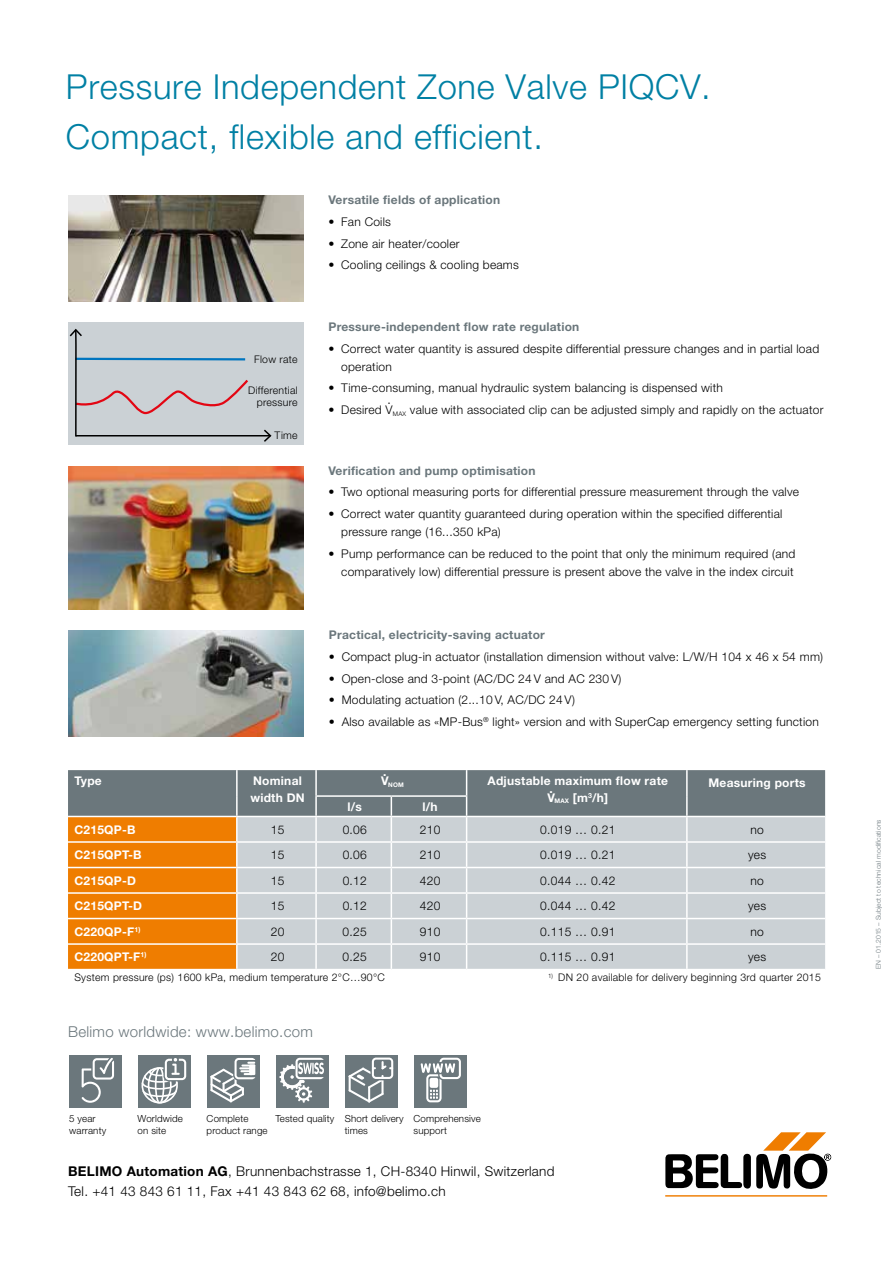
<style>
.page{position:relative;width:893px;height:1263px;background:#fff}
.page>*{position:absolute;margin:0;border:0;box-sizing:border-box;transform-origin:0 0}
.t1{font:300 34.5px/49.5px "Helvetica Neue LT Std";letter-spacing:.02em;color:#0080a4}
.t2{font:300 15px "Helvetica Neue LT Std";letter-spacing:.02em;color:#6b777c}
.t3{font:300 13.5px/20.2px "Helvetica Neue LT Std";letter-spacing:.02em;color:#000}
.t4{font:300 12px/18px "Helvetica Neue LT Std";letter-spacing:.02em;color:#000}
.t5{font:700 12px "Helvetica Neue LT Std";letter-spacing:.02em;color:#6b777c}
.t6{font:700 12px/16.5px "Helvetica Neue LT Std";letter-spacing:.02em;color:#fff}
.t7{font:300 10.5px/12px "Helvetica Neue LT Std";letter-spacing:.025em;color:#000;text-align:right}
.t8{font:300 9.75px/12px "Helvetica Neue LT Std";letter-spacing:.015em;color:#000}
.t9{font:300 6.75px "Helvetica Neue LT Std";letter-spacing:.015em;color:#6b777c}
.t10{font:700 6.3px "Helvetica Neue LT Std";color:#fff}
.s1{font-weight:700}
</style>
<div class="page">
<div style="left:68px;top:322px;width:235px;height:123px;background:#cbd1d5"></div>
<img style="left:68px;top:630px;width:236px;height:106px">
<hr style="left:665px;top:1195px;width:162px;height:1px;background:#ef7d00">
<svg style="left:665px;top:1132px;width:166px;height:57px"></svg>
<div style="left:69px;top:1055px;width:53px;height:52px;background:#6b777c"></div>
<svg style="left:81px;top:1058px;width:33px;height:45px"></svg>
<div style="left:138px;top:1055px;width:53px;height:52px;background:#6b777c"></div>
<svg style="left:142px;top:1058px;width:44px;height:45px"></svg>
<div style="left:207px;top:1055px;width:53px;height:52px;background:#6b777c"></div>
<svg style="left:210px;top:1058px;width:45px;height:45px"></svg>
<div style="left:276px;top:1055px;width:53px;height:52px;background:#6b777c"></div>
<svg style="left:279px;top:1058px;width:45px;height:45px"></svg>
<div style="left:345px;top:1055px;width:53px;height:52px;background:#6b777c"></div>
<div style="left:372px;top:1057px;width:21px;height:22px;border:2px solid #fff;border-radius:3px"></div>
<svg style="left:348px;top:1060px;width:44px;height:43px"></svg>
<div style="left:415px;top:1055px;width:52px;height:52px;background:#6b777c"></div>
<svg style="left:420px;top:1057px;width:41px;height:45px"></svg>
<svg style="left:68px;top:770px;width:757px;height:199px;background:#beb1a1"></svg>
<hr style="left:686px;top:796px;width:2px;height:20px;background:#fff">
<img style="left:68px;top:466px;width:235px;height:143px">
<hr style="left:76px;top:435px;width:194px;height:1px;background:#000">
<svg style="left:262px;top:429px;width:10px;height:13px"></svg>
<svg style="left:69px;top:328px;width:181px;height:109px"></svg>
<img style="left:68px;top:196px;width:235px;height:105px">
<h1 class="t1" style="left:66px;top:61px;width:646px">Pressure Independent Zone Valve PIQCV.<br>Compact, flexible and efficient.</h1>
<p class="t7" style="left:254px;top:353px;width:45px">Flow rate</p>
<p class="t7" style="left:248px;top:384px;width:51px">Differential pressure</p>
<p class="t7" style="left:275px;top:429px;width:25px">Time</p>
<p class="t5" style="left:328px;top:192px;width:173px">Versatile fields of application</p>
<p class="t4" style="left:328px;top:212px;width:64px">• Fan Coils</p>
<p class="t4" style="left:328px;top:234px;width:133px">• Zone air heater/cooler</p>
<p class="t4" style="left:328px;top:256px;width:192px">• Cooling ceilings &amp; cooling beams</p>
<p class="t5" style="left:328px;top:319px;width:252px">Pressure-independent flow rate regulation</p>
<p class="t4" style="left:341px;top:339px;width:479px;text-indent:-13px">• Correct water quantity is assured despite differential pressure changes and in partial load operation</p>
<p class="t4" style="left:328px;top:379px;width:396px">• Time-consuming, manual hydraulic system balancing is dispensed with</p>
<p class="t4" style="left:328px;top:401px;width:497px">• Desired V<sub>MAX</sub> value with associated clip can be adjusted simply and rapidly on the actuator</p>
<p class="t4" style="left:388px;top:393px;width:5px">·</p>
<p class="t5" style="left:328px;top:463px;width:209px">Verification and pump optimisation</p>
<p class="t4" style="left:328px;top:483px;width:472px">• Two optional measuring ports for differential pressure measurement through the valve</p>
<p class="t4" style="left:341px;top:505px;width:443px;text-indent:-13px">• Correct water quantity guaranteed during operation within the specified differential pressure range (16...350 kPa)</p>
<p class="t4" style="left:328px;top:544px;width:468px;text-align:right">• Pump performance can be reduced to the point that only the minimum required (and comparatively low) differential pressure is present above the valve in the index circuit</p>
<p class="t5" style="left:329px;top:627px;width:217px">Practical, electricity-saving actuator</p>
<p class="t4" style="left:329px;top:647px;width:496px">• Compact plug-in actuator (installation dimension without valve: L/W/H 104 x 46 x 54 mm)</p>
<p class="t4" style="left:329px;top:669px;width:294px">• Open-close and 3-point (AC/DC 24 V and AC 230 V)</p>
<p class="t4" style="left:329px;top:691px;width:247px">• Modulating actuation (2...10 V, AC/DC 24 V)</p>
<p class="t4" style="left:329px;top:712px;width:491px">• Also available as «MP-Bus<sup>®</sup> light» version and with SuperCap emergency setting function</p>
<p class="t6" style="left:383px;top:763px;width:5px">.</p>
<p class="t6" style="left:74px;top:772px;width:29px">Type</p>
<p class="t6" style="left:250px;top:772px;width:56px">Nominal width DN</p>
<p class="t6" style="left:381px;top:772px;width:9px">V</p>
<p class="t10" style="left:388px;top:780px;width:17px">NOM</p>
<p class="t6" style="left:488px;top:772px;width:182px;text-align:center">Adjustable maximum flow rate<br>V<sub>MAX</sub> [m<sup>3</sup>/h]</p>
<p class="t6" style="left:549px;top:780px;width:5px">.</p>
<p class="t6" style="left:348px;top:798px;width:16px">l/s</p>
<p class="t6" style="left:422px;top:798px;width:17px">l/h</p>
<p class="t6" style="left:708px;top:774px;width:99px">Measuring ports</p>
<p class="t6" style="left:74px;top:821px;width:63px">C215QP-B</p>
<p class="t4" style="left:271px;top:820px;width:15px">15</p>
<p class="t4" style="left:343px;top:820px;width:26px">0.06</p>
<p class="t4" style="left:420px;top:820px;width:22px">210</p>
<p class="t4" style="left:540px;top:820px;width:77px">0.019 … 0.21</p>
<p class="t4" style="left:750px;top:820px;width:15px">no</p>
<p class="t6" style="left:74px;top:846px;width:69px">C215QPT-B</p>
<p class="t4" style="left:271px;top:845px;width:15px">15</p>
<p class="t4" style="left:343px;top:845px;width:26px">0.06</p>
<p class="t4" style="left:420px;top:845px;width:22px">210</p>
<p class="t4" style="left:540px;top:845px;width:77px">0.019 … 0.21</p>
<p class="t4" style="left:748px;top:845px;width:20px">yes</p>
<p class="t6" style="left:74px;top:872px;width:63px">C215QP-D</p>
<p class="t4" style="left:271px;top:871px;width:15px">15</p>
<p class="t4" style="left:343px;top:871px;width:26px">0.12</p>
<p class="t4" style="left:420px;top:871px;width:22px">420</p>
<p class="t4" style="left:540px;top:871px;width:77px">0.044 … 0.42</p>
<p class="t4" style="left:750px;top:871px;width:15px">no</p>
<p class="t6" style="left:74px;top:897px;width:69px">C215QPT-D</p>
<p class="t4" style="left:271px;top:896px;width:15px">15</p>
<p class="t4" style="left:343px;top:896px;width:26px">0.12</p>
<p class="t4" style="left:420px;top:896px;width:22px">420</p>
<p class="t4" style="left:540px;top:896px;width:77px">0.044 … 0.42</p>
<p class="t4" style="left:748px;top:896px;width:20px">yes</p>
<p class="t6" style="left:74px;top:923px;width:68px">C220QP-F<sup>1)</sup></p>
<p class="t4" style="left:271px;top:922px;width:15px">20</p>
<p class="t4" style="left:343px;top:922px;width:26px">0.25</p>
<p class="t4" style="left:420px;top:922px;width:22px">910</p>
<p class="t4" style="left:540px;top:922px;width:77px">0.115 … 0.91</p>
<p class="t4" style="left:750px;top:922px;width:15px">no</p>
<p class="t6" style="left:74px;top:948px;width:74px">C220QPT-F<sup>1)</sup></p>
<p class="t4" style="left:271px;top:947px;width:15px">20</p>
<p class="t4" style="left:343px;top:947px;width:26px">0.25</p>
<p class="t4" style="left:420px;top:947px;width:22px">910</p>
<p class="t4" style="left:540px;top:947px;width:77px">0.115 … 0.91</p>
<p class="t4" style="left:748px;top:947px;width:20px">yes</p>
<p class="t7" style="left:74px;top:971px;width:312px">System pressure (ps) 1600 kPa, medium temperature 2°C…90°C</p>
<p class="t7" style="left:548px;top:971px;width:274px"><sup>1)</sup> DN 20 available for delivery beginning 3rd quarter 2015</p>
<p class="t2" style="left:68px;top:1023px;width:246px">Belimo worldwide: www.belimo.com</p>
<p class="t8" style="left:69px;top:1112px;width:39px">5 year warranty</p>
<p class="t8" style="left:138px;top:1112px;width:47px">Worldwide on site</p>
<p class="t8" style="left:207px;top:1112px;width:63px">Complete product range</p>
<p class="t8" style="left:345px;top:1112px;width:60px;text-indent:-70px">Tested quality Short delivery times</p>
<p class="t8" style="left:414px;top:1112px;width:69px">Comprehensive support</p>
<p class="t3" style="left:68px;top:1161px;width:488px"><span class="s1">BELIMO Automation AG</span>, Brunnenbachstrasse 1, CH-8340 Hinwil, Switzerland<br>Tel. +41 43 843 61 11, Fax +41 43 843 62 68, info@belimo.ch</p>
<p class="t9" style="left:874px;top:969px;width:151px;rotate:-90deg">EN – 01.2015 – Subject to technical modifications</p>
</div>
